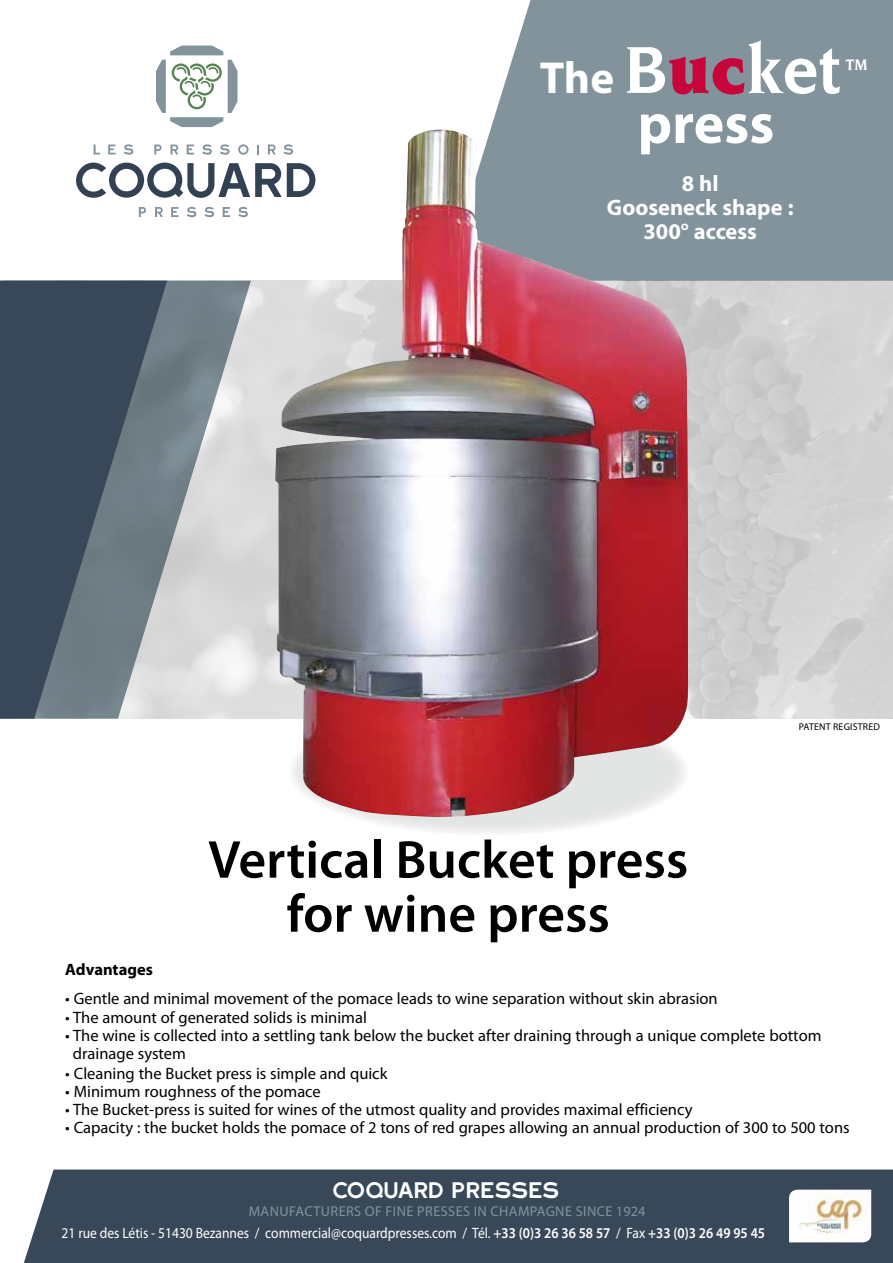
<style>
.page{position:relative;width:893px;height:1263px;background:#fff}
.page>*{position:absolute;margin:0;border:0;box-sizing:border-box;transform-origin:0 0}
.t1{font:700 72px "Novarese Std";color:#fff;scale:.9 1}
.t2{font:700 57.75px "Myriad Pro";color:#fff}
.t3{font:600 53.7px/54px "Myriad Pro";color:#000;text-align:center}
.t4{font:700 22.5px/24px "Myriad Pro";color:#fff;text-align:center}
.t5{font:22.5px "Gross";color:#fff}
.t6{font:16.5px/18px "Myriad Pro";color:#000}
.t7{font:700 16.5px "Myriad Pro";color:#000}
.t8{font:700 16.5px "Novarese Std";color:#fff;scale:.9 1}
.t9{font:15px "Myriad Pro";color:#fff;scale:.9 1}
.t10{font:14.25px "Myriad Pro";letter-spacing:.03em;color:#82939c}
.t11{font:9.75px "Myriad Pro";letter-spacing:.02em;color:#000}
.s1{font-family:"Myriad Pro";font-size:45px}
.s2{font-weight:900;color:#c8053a}
.s3{font-weight:600}
</style>
<div class="page">
<div style="left:490px;top:0;width:403px;height:281px;background:#82939c"></div>
<svg style="left:167px;top:281px;width:84px;height:438px;background:#babfc2"></svg>
<svg style="left:76px;top:163px;width:199px;height:35px"></svg>
<svg style="left:94px;top:145px;width:6px;height:9px"></svg>
<svg style="left:108px;top:145px;width:8px;height:9px"></svg>
<svg style="left:124px;top:144px;width:9px;height:11px"></svg>
<svg style="left:154px;top:145px;width:8px;height:9px"></svg>
<svg style="left:171px;top:145px;width:7px;height:9px"></svg>
<svg style="left:187px;top:145px;width:7px;height:9px"></svg>
<svg style="left:202px;top:144px;width:10px;height:11px"></svg>
<svg style="left:220px;top:144px;width:10px;height:11px"></svg>
<svg style="left:238px;top:144px;width:11px;height:11px"></svg>
<svg style="left:257px;top:145px;width:2px;height:9px"></svg>
<svg style="left:268px;top:145px;width:7px;height:9px"></svg>
<svg style="left:139px;top:207px;width:7px;height:10px"></svg>
<svg style="left:155px;top:207px;width:8px;height:10px"></svg>
<svg style="left:171px;top:207px;width:8px;height:10px"></svg>
<svg style="left:187px;top:207px;width:9px;height:10px"></svg>
<svg style="left:205px;top:207px;width:9px;height:10px"></svg>
<svg style="left:223px;top:207px;width:7px;height:10px"></svg>
<svg style="left:238px;top:207px;width:10px;height:10px"></svg>
<svg style="left:156px;top:46px;width:82px;height:81px"></svg>
<svg style="left:0;top:281px;width:167px;height:438px;background:#53626e"></svg>
<div style="left:289px;top:708px;width:400px;height:127px;background:#e3e4e4;border-radius:50%"></div>
<img style="left:275px;top:129px;width:413px;height:688px">
<div style="left:24px;top:1169px;width:869px;height:94px;background:#384858"></div>
<img style="left:789px;top:1189px;width:82px;height:53px">
<h1 class="t1" style="left:540px;top:29px;width:335px"><span class="s1">The</span> B<span class="s2">uc</span>ket</h1>
<p class="t8" style="left:845px;top:56px;width:26px">TM</p>
<h2 class="t2" style="left:638px;top:86px;width:138px">press</h2>
<h3 class="t4" style="left:607px;top:171px;width:188px">8 hl<br>Gooseneck shape :<br>300° access</h3>
<h3 class="t3" style="left:208px;top:831px;width:481px">Vertical Bucket press for wine press</h3>
<p class="t11" style="left:799px;top:720px;width:82px">Patent registred</p>
<p class="t7" style="left:65px;top:959px;width:89px">Advantages</p>
<p class="t6" style="left:65px;top:989px;width:654px">• Gentle and minimal movement of the pomace leads to wine separation without skin abrasion</p>
<p class="t6" style="left:65px;top:1009px;width:303px">• The amount of generated solids is minimal</p>
<p class="t6" style="left:73px;top:1027px;width:750px;text-indent:-8px">• The wine is collected into a settling tank below the bucket after draining through a unique complete bottom drainage system</p>
<p class="t6" style="left:65px;top:1064px;width:324px">• Cleaning the Bucket press is simple and quick</p>
<p class="t6" style="left:65px;top:1082px;width:257px">• Minimum roughness of the pomace</p>
<p class="t6" style="left:65px;top:1100px;width:629px">• The Bucket-press is suited for wines of the utmost quality and provides maximal efficiency</p>
<p class="t6" style="left:65px;top:1118px;width:786px">• Capacity : the bucket holds the pomace of 2 tons of red grapes allowing an annual production of 300 to 500 tons</p>
<h3 class="t5" style="left:334px;top:1176px;width:229px">COQUARD PRESSES</h3>
<p class="t10" style="left:249px;top:1202px;width:398px">manufacturers of fine presses in champagne since 1924</p>
<p class="t9" style="left:62px;top:1224px;width:783px">21 rue des Létis - 51430 Bezannes / commercial@coquardpresses.com / Tél. <span class="s3">+33 (0)3 26 36 58 57</span> / Fax <span class="s3">+33 (0)3 26 49 95 45</span></p>
</div>
